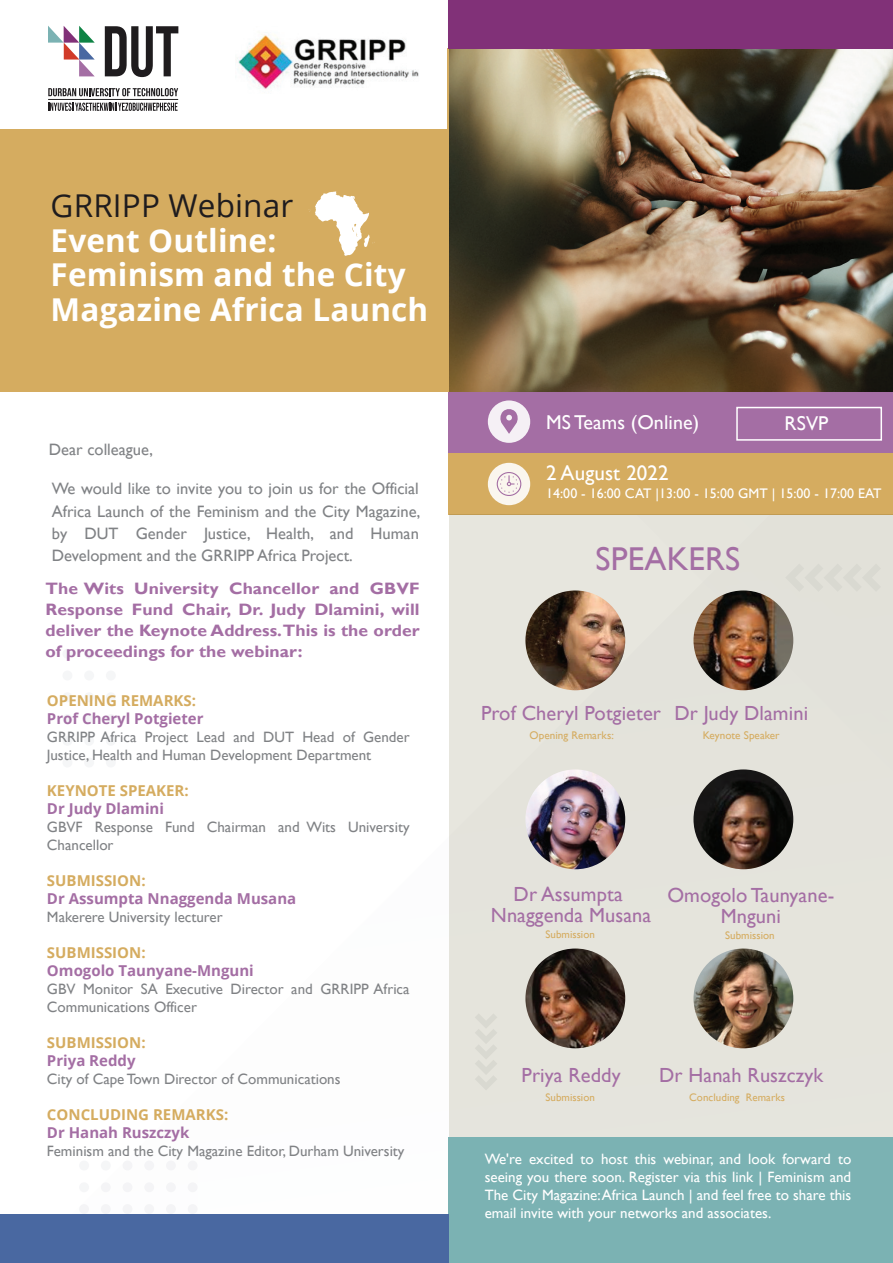
<style>
.page{position:relative;width:893px;height:1263px;background:#fff}
.page>*{position:absolute;margin:0;border:0;box-sizing:border-box;transform-origin:0 0}
.t1{font:33px "Gill Sans";letter-spacing:.005em;color:#a46ea4}
.t2{font:700 31.5px/34.5px "Open Sans";letter-spacing:.005em;color:#fff}
.t3{font:31.5px "Open Sans";letter-spacing:.005em;color:#1f1c1e}
.t4{font:21px "Gill Sans";letter-spacing:.005em;color:#fff}
.t5{font:20.4px/21px "Gill Sans";letter-spacing:.005em;color:#a46ea4;text-align:center}
.t6{font:19.95px "Gill Sans";letter-spacing:.005em;color:#fff}
.t7{font:16.5px/22.2px "Gill Sans";color:#808285;text-align:justify}
.t8{font:700 16.5px/21px "Gill Sans";letter-spacing:.005em;color:#a46ea4;text-align:justify;scale:1.06 1}
.t9{font:15px/18px "Gill Sans";color:#808285}
.t10{font:15px/18px "Gill Sans";color:#fff;text-align:justify}
.t11{font:700 15px "Open Sans";color:#a46ea4}
.t12{font:700 15px "Open Sans";color:#d5ac60}
.t13{font:13.95px "Gill Sans";letter-spacing:.005em;color:#fff}
.t14{font:11.1px "Gill Sans";letter-spacing:.005em;color:#d5ac60}
.t15{font:10.95px "Gill Sans";letter-spacing:.005em;color:#d5ac60}
</style>
<div class="page">
<div style="left:106px;top:649px;width:10px;height:10px;background:#f5f6f7;border-radius:50%"></div>
<div style="left:106px;top:670px;width:10px;height:10px;background:#f5f6f7;border-radius:50%"></div>
<div style="left:106px;top:692px;width:10px;height:10px;background:#f5f6f7;border-radius:50%"></div>
<div style="left:106px;top:714px;width:10px;height:10px;background:#f5f6f7;border-radius:50%"></div>
<div style="left:106px;top:736px;width:10px;height:10px;background:#f5f6f7;border-radius:50%"></div>
<div style="left:106px;top:757px;width:10px;height:10px;background:#f5f6f7;border-radius:50%"></div>
<div style="left:84px;top:649px;width:10px;height:10px;background:#f5f6f7;border-radius:50%"></div>
<div style="left:84px;top:670px;width:10px;height:10px;background:#f5f6f7;border-radius:50%"></div>
<div style="left:84px;top:692px;width:10px;height:10px;background:#f5f6f7;border-radius:50%"></div>
<div style="left:84px;top:714px;width:10px;height:10px;background:#f5f6f7;border-radius:50%"></div>
<div style="left:84px;top:736px;width:10px;height:10px;background:#f5f6f7;border-radius:50%"></div>
<div style="left:84px;top:757px;width:10px;height:10px;background:#f5f6f7;border-radius:50%"></div>
<div style="left:62px;top:649px;width:10px;height:10px;background:#f5f6f7;border-radius:50%"></div>
<div style="left:62px;top:670px;width:10px;height:10px;background:#f5f6f7;border-radius:50%"></div>
<div style="left:62px;top:692px;width:10px;height:10px;background:#f5f6f7;border-radius:50%"></div>
<div style="left:62px;top:714px;width:10px;height:10px;background:#f5f6f7;border-radius:50%"></div>
<div style="left:62px;top:736px;width:10px;height:10px;background:#f5f6f7;border-radius:50%"></div>
<div style="left:62px;top:757px;width:10px;height:10px;background:#f5f6f7;border-radius:50%"></div>
<div style="left:188px;top:1204px;width:10px;height:10px;background:#f4f4f6;border-radius:50%"></div>
<div style="left:166px;top:1204px;width:10px;height:10px;background:#f4f4f6;border-radius:50%"></div>
<div style="left:144px;top:1204px;width:10px;height:10px;background:#f4f4f6;border-radius:50%"></div>
<div style="left:123px;top:1204px;width:9px;height:10px;background:#f4f4f6;border-radius:50%"></div>
<div style="left:101px;top:1204px;width:10px;height:10px;background:#f4f4f6;border-radius:50%"></div>
<div style="left:79px;top:1204px;width:10px;height:10px;background:#f4f4f6;border-radius:50%"></div>
<div style="left:188px;top:1182px;width:10px;height:10px;background:#f4f4f6;border-radius:50%"></div>
<div style="left:166px;top:1182px;width:10px;height:10px;background:#f4f4f6;border-radius:50%"></div>
<div style="left:144px;top:1182px;width:10px;height:10px;background:#f4f4f6;border-radius:50%"></div>
<div style="left:123px;top:1182px;width:9px;height:10px;background:#f4f4f6;border-radius:50%"></div>
<div style="left:101px;top:1182px;width:10px;height:10px;background:#f4f4f6;border-radius:50%"></div>
<div style="left:79px;top:1182px;width:10px;height:10px;background:#f5f6f7;border-radius:50%"></div>
<div style="left:188px;top:1160px;width:10px;height:10px;background:#f4f4f6;border-radius:50%"></div>
<div style="left:166px;top:1160px;width:10px;height:10px;background:#f4f4f6;border-radius:50%"></div>
<div style="left:144px;top:1160px;width:10px;height:10px;background:#f4f4f6;border-radius:50%"></div>
<div style="left:123px;top:1160px;width:9px;height:10px;background:#f4f4f6;border-radius:50%"></div>
<div style="left:101px;top:1160px;width:10px;height:10px;background:#f5f6f7;border-radius:50%"></div>
<div style="left:79px;top:1160px;width:10px;height:10px;background:#f5f6f7;border-radius:50%"></div>
<img style="left:449px;top:48px;width:444px;height:344px">
<div style="left:0;top:48px;width:449px;height:344px;background:#d5ac60"></div>
<div style="left:449px;top:0;width:444px;height:48px;background:#813178"></div>
<div style="left:449px;top:392px;width:444px;height:61px;background:#a46ea4"></div>
<div style="left:449px;top:453px;width:444px;height:62px;background:#d5ac60"></div>
<div style="left:449px;top:514px;width:444px;height:700px;background:#e5e4dc"></div>
<div style="left:449px;top:1138px;width:444px;height:125px;background:#7bb2b3"></div>
<div style="left:0;top:1214px;width:449px;height:49px;background:#4968a1"></div>
<div style="left:0;top:0;width:446px;height:129px;background:#fff"></div>
<div style="left:488px;top:400px;width:42px;height:43px;background:#f5f0f5;border-radius:50%"></div>
<svg style="left:490px;top:365px;width:28px;height:78px"></svg>
<div style="left:488px;top:463px;width:42px;height:42px;background:#faf6ee;border-radius:50%"></div>
<svg style="left:497px;top:472px;width:24px;height:24px"></svg>
<svg style="left:105px;top:26px;width:73px;height:51px"></svg>
<svg style="left:48px;top:26px;width:47px;height:50px"></svg>
<svg style="left:48px;top:88px;width:130px;height:8px"></svg>
<hr style="left:48px;top:99px;width:130px;height:1px;background:#232122">
<svg style="left:48px;top:103px;width:130px;height:8px"></svg>
<img style="left:237px;top:32px;width:182px;height:57px">
<img style="left:525px;top:590px;width:100px;height:100px;border-radius:50px">
<img style="left:693px;top:590px;width:100px;height:100px;border-radius:50px">
<img style="left:525px;top:769px;width:100px;height:100px;border-radius:50px">
<img style="left:693px;top:769px;width:100px;height:100px;border-radius:50px">
<img style="left:525px;top:948px;width:100px;height:100px;border-radius:50px">
<img style="left:693px;top:948px;width:100px;height:100px;border-radius:50px">
<div style="left:736px;top:407px;width:146px;height:34px;border:2px solid #fff"></div>
<svg style="left:308px;top:191px;width:67px;height:65px"></svg>
<h2 class="t3" style="left:51px;top:184px;width:244px">GRRIPP Webinar</h2>
<h2 class="t2" style="left:51px;top:222px;width:379px">Event Outline:<br>Feminism and the City<br>Magazine Africa Launch</h2>
<p class="t7" style="left:49px;top:439px;width:106px">Dear colleague,</p>
<p class="t7" style="left:52px;top:478px;width:370px">We would like to invite you to join us for the Official Africa Launch of the Feminism and the City Magazine, by DUT Gender Justice, Health, and Human Development and the GRRIPP Africa Project.</p>
<p class="t8" style="left:45px;top:579px;width:355px">The Wits University Chancellor and GBVF Response Fund Chair, Dr. Judy Dlamini, will deliver the Keynote Address.This is the order of proceedings for the webinar:</p>
<p class="t12" style="left:47px;top:690px;width:151px">OPENING REMARKS:</p>
<p class="t11" style="left:47px;top:708px;width:158px">Prof Cheryl Potgieter</p>
<p class="t9" style="left:47px;top:728px;width:364px">GRRIPP Africa Project Lead and DUT Head of Gender<br>Justice, Health and Human Development Department</p>
<p class="t12" style="left:47px;top:780px;width:143px">KEYNOTE SPEAKER:</p>
<p class="t11" style="left:47px;top:798px;width:119px">Dr Judy Dlamini</p>
<p class="t9" style="left:47px;top:818px;width:364px">GBVF Response Fund Chairman and Wits University<br>Chancellor</p>
<p class="t12" style="left:47px;top:870px;width:100px">SUBMISSION:</p>
<p class="t11" style="left:47px;top:888px;width:251px">Dr Assumpta Nnaggenda Musana</p>
<p class="t9" style="left:47px;top:908px;width:177px">Makerere University lecturer</p>
<p class="t12" style="left:47px;top:942px;width:100px">SUBMISSION:</p>
<p class="t11" style="left:47px;top:960px;width:208px">Omogolo Taunyane-Mnguni</p>
<p class="t9" style="left:47px;top:980px;width:364px">GBV Monitor SA Executive Director and GRRIPP Africa<br>Communications Officer</p>
<p class="t12" style="left:47px;top:1032px;width:100px">SUBMISSION:</p>
<p class="t11" style="left:47px;top:1050px;width:90px">Priya Reddy</p>
<p class="t9" style="left:47px;top:1070px;width:295px">City of Cape Town Director of Communications</p>
<p class="t12" style="left:47px;top:1104px;width:183px">CONCLUDING REMARKS:</p>
<p class="t11" style="left:47px;top:1122px;width:144px">Dr Hanah Ruszczyk</p>
<p class="t9" style="left:47px;top:1142px;width:359px">Feminism and the City Magazine Editor, Durham University</p>
<h3 class="t6" style="left:546px;top:410px;width:155px">MS Teams (Online)</h3>
<h3 class="t6" style="left:785px;top:411px;width:45px">RSVP</h3>
<h3 class="t4" style="left:546px;top:461px;width:124px">2 August 2022</h3>
<p class="t13" style="left:546px;top:486px;width:337px">14:00 - 16:00 CAT |13:00 - 15:00 GMT | 15:00 - 17:00 EAT</p>
<h1 class="t1" style="left:596px;top:539px;width:146px">SPEAKERS</h1>
<h3 class="t5" style="left:481px;top:703px;width:181px">Prof Cheryl Potgieter</h3>
<p class="t14" style="left:530px;top:728px;width:86px">Opening Remarks:</p>
<p class="t14" style="left:703px;top:728px;width:78px">Keynote Speaker</p>
<h3 class="t5" style="left:674px;top:703px;width:135px">Dr Judy Dlamini</h3>
<h3 class="t5" style="left:491px;top:884px;width:162px">Dr Assumpta<br>Nnaggenda Musana</h3>
<p class="t15" style="left:545px;top:928px;width:51px">Submission</p>
<h3 class="t5" style="left:667px;top:885px;width:168px">Omogolo Taunyane-<br>Mnguni</h3>
<p class="t15" style="left:725px;top:929px;width:51px">Submission</p>
<h3 class="t5" style="left:522px;top:1065px;width:101px">Priya Reddy</h3>
<p class="t15" style="left:545px;top:1090px;width:51px">Submission</p>
<p class="t15" style="left:689px;top:1090px;width:97px">Concluding Remarks</p>
<h3 class="t5" style="left:659px;top:1065px;width:166px">Dr Hanah Ruszczyk</h3>
<p class="t10" style="left:485px;top:1150px;width:368px">We're excited to host this webinar, and look forward to seeing you there soon. Register via this link | Feminism and The City Magazine: Africa Launch | and feel free to share this email invite with your networks and associates.</p>
</div>
